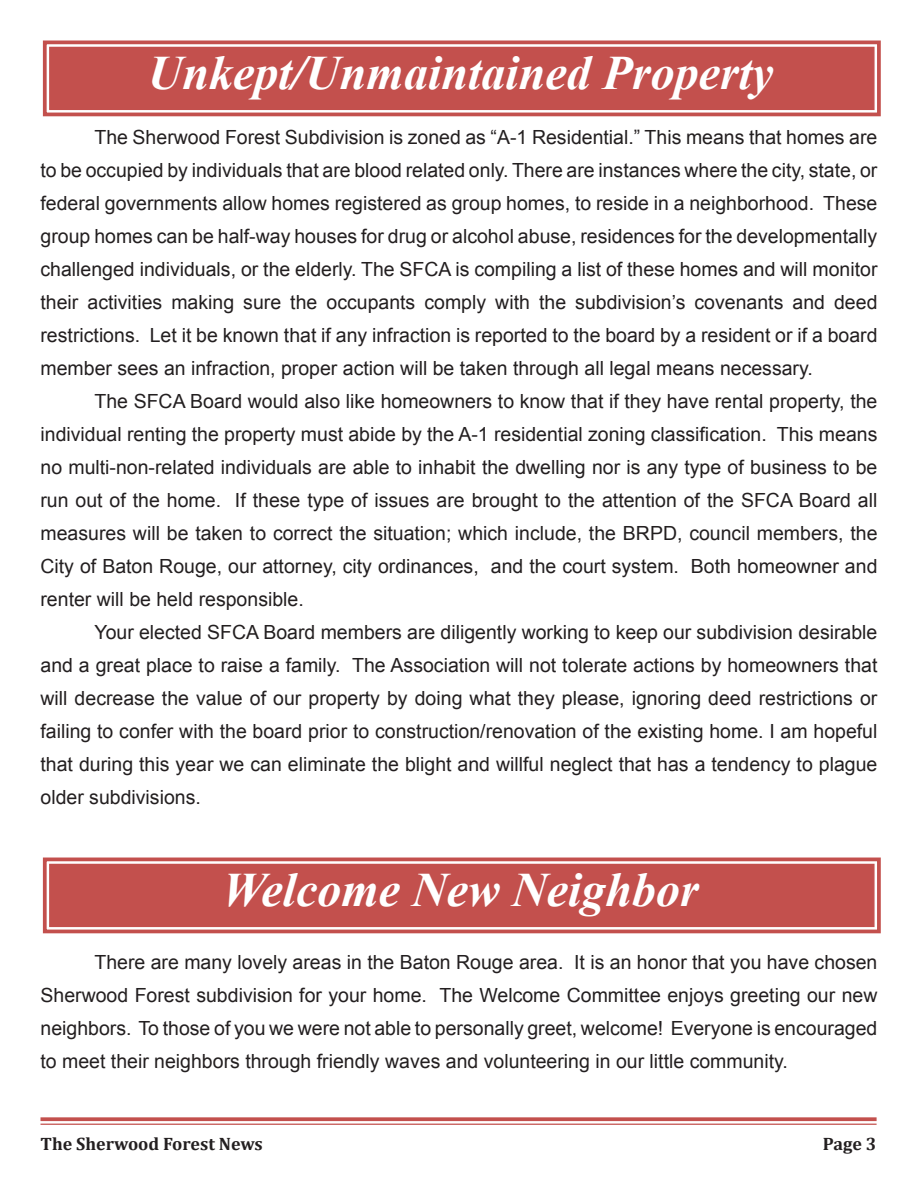
<style>
.page{position:relative;width:918px;height:1188px;background:#fff}
.page>*{position:absolute;margin:0;border:0;box-sizing:border-box;transform-origin:0 0}
.t1{font:italic 700 48px "Times New Roman";color:#fff}
.t2{font:19.5px/33px "Arial";color:#231f20;text-align:justify}
.t3{font:700 18px "Cambria";color:#231f20}
</style>
<div class="page">
<svg style="left:40px;top:1117px;width:837px;height:4px;background:#c85f5c"></svg>
<hr style="left:40px;top:1124px;width:837px;height:1px;background:#c3504d">
<svg style="left:42px;top:40px;width:839px;height:77px"></svg>
<div style="left:49px;top:46px;width:826px;height:65px;background:#c3504d"></div>
<svg style="left:42px;top:857px;width:839px;height:77px"></svg>
<div style="left:49px;top:863px;width:826px;height:65px;background:#c3504d"></div>
<p class="t1" style="left:148px;top:40px;width:627px">Unkept/Unmaintained Property</p>
<p class="t2" style="left:40px;top:121px;width:839px;text-indent:54px">The Sherwood Forest Subdivision is zoned as “A-1 Residential.” This means that homes are to be occupied by individuals that are blood related only. There are instances where the city, state, or federal governments allow homes registered as group homes, to reside in a neighborhood. These group homes can be half-way houses for drug or alcohol abuse, residences for the developmentally challenged individuals, or the elderly. The SFCA is compiling a list of these homes and will monitor their activities making sure the occupants comply with the subdivision’s covenants and deed restrictions. Let it be known that if any infraction is reported to the board by a resident or if a board member sees an infraction, proper action will be taken through all legal means necessary.</p>
<p class="t2" style="left:40px;top:385px;width:839px;text-indent:54px">The SFCA Board would also like homeowners to know that if they have rental property, the individual renting the property must abide by the A-1 residential zoning classification. This means no multi-non-related individuals are able to inhabit the dwelling nor is any type of business to be run out of the home. If these type of issues are brought to the attention of the SFCA Board all measures will be taken to correct the situation; which include, the BRPD, council members, the City of Baton Rouge, our attorney, city ordinances, and the court system. Both homeowner and renter will be held responsible.</p>
<p class="t2" style="left:40px;top:616px;width:839px;text-indent:54px">Your elected SFCA Board members are diligently working to keep our subdivision desirable and a great place to raise a family. The Association will not tolerate actions by homeowners that will decrease the value of our property by doing what they please, ignoring deed restrictions or failing to confer with the board prior to construction/renovation of the existing home. I am hopeful that during this year we can eliminate the blight and willful neglect that has a tendency to plague older subdivisions.</p>
<p class="t1" style="left:222px;top:857px;width:478px">Welcome New Neighbor</p>
<p class="t2" style="left:40px;top:946px;width:838px;text-indent:54px">There are many lovely areas in the Baton Rouge area. It is an honor that you have chosen Sherwood Forest subdivision for your home. The Welcome Committee enjoys greeting our new neighbors. To those of you we were not able to personally greet, welcome! Everyone is encouraged to meet their neighbors through friendly waves and volunteering in our little community.</p>
<p class="t3" style="left:40px;top:1131px;width:224px">The Sherwood Forest News</p>
<p class="t3" style="left:823px;top:1131px;width:55px">Page 3</p>
</div>
